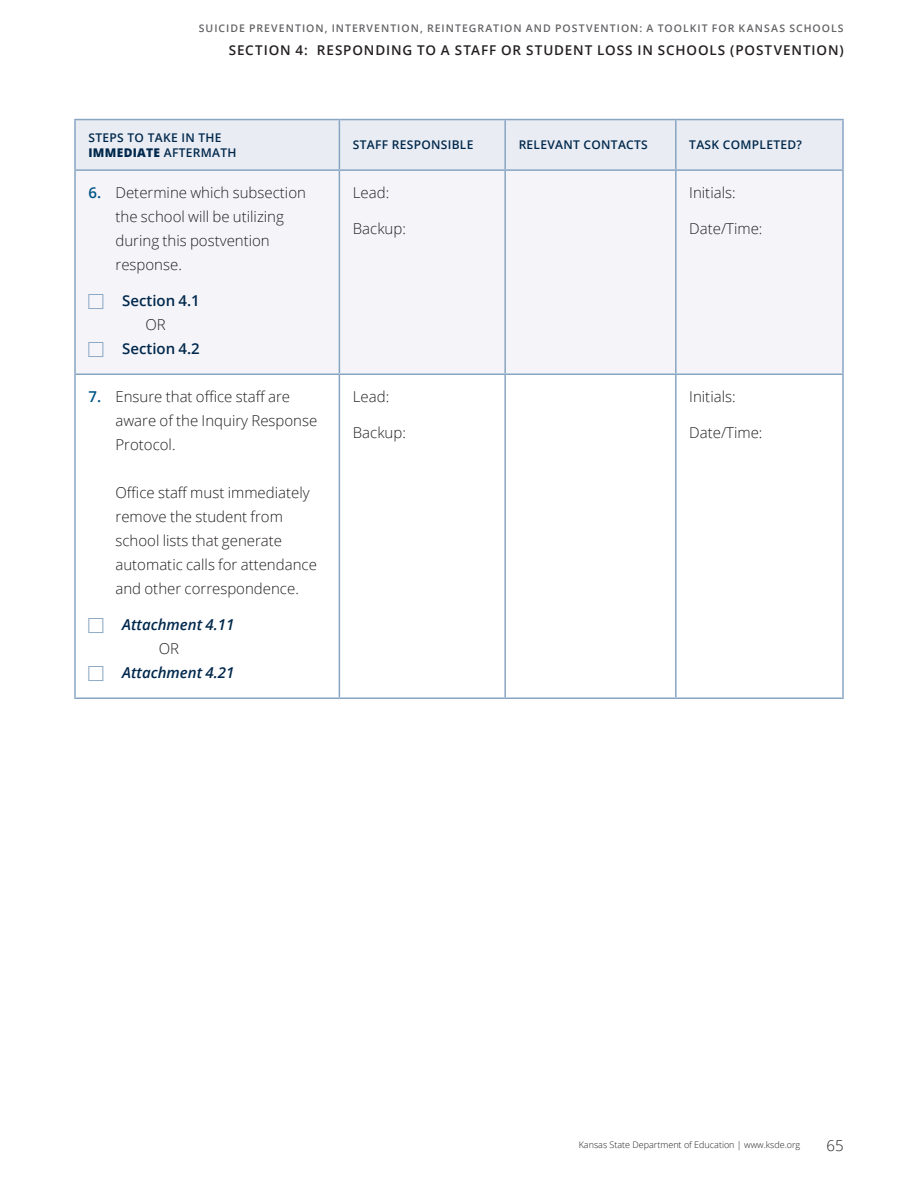
<style>
.page{position:relative;width:918px;height:1188px;background:#fff}
.page>*{position:absolute;margin:0;border:0;box-sizing:border-box;transform-origin:0 0}
.Body_text{font:300 15px/24px "Open Sans";color:#231f20}
.t1{font:italic 600 15px/24px "Open Sans";color:#00284c}
.t2{font:600 15px/24px "Open Sans";color:#00284c}
.t3{font:600 13.5px "Open Sans";letter-spacing:.065em;color:#231f20}
.t4{font:600 12px/14.4px "Open Sans";letter-spacing:.025em;color:#00284c}
.t5{font:600 10.5px "Open Sans";letter-spacing:.095em;color:#636366}
.t6{font:300 9px "Open Sans";color:#231f20}
.s1{font-weight:800}
.s2{font-weight:600;color:#005587}
.s3{font-weight:300;color:#231f20}
.s4{font-weight:300;font-style:normal;color:#231f20}
</style>
<div class="page">
<div style="left:76px;top:120px;width:766px;height:49px;background:#e9ecf3"></div>
<div style="left:76px;top:171px;width:766px;height:203px;background:#f5f5f9"></div>
<svg style="left:76px;top:375px;width:766px;height:323px"></svg>
<hr style="left:74px;top:119px;width:265px;height:1px;background:#87a5c2">
<hr style="left:74px;top:120px;width:2px;height:49px;background:#87a5c2">
<hr style="left:74px;top:169px;width:265px;height:2px;background:#87a5c2">
<hr style="left:74px;top:171px;width:2px;height:203px;background:#87a5c2">
<hr style="left:74px;top:374px;width:265px;height:1px;background:#87a5c2">
<hr style="left:74px;top:375px;width:2px;height:323px;background:#87a5c2">
<hr style="left:339px;top:119px;width:166px;height:1px;background:#87a5c2">
<hr style="left:339px;top:120px;width:1px;height:49px;background:#87a5c2">
<hr style="left:505px;top:119px;width:171px;height:1px;background:#87a5c2">
<hr style="left:504px;top:120px;width:2px;height:49px;background:#87a5c2">
<hr style="left:676px;top:119px;width:168px;height:1px;background:#87a5c2">
<hr style="left:675px;top:120px;width:2px;height:49px;background:#87a5c2">
<hr style="left:842px;top:120px;width:2px;height:49px;background:#87a5c2">
<hr style="left:339px;top:169px;width:166px;height:2px;background:#87a5c2">
<hr style="left:339px;top:171px;width:1px;height:203px;background:#87a5c2">
<hr style="left:505px;top:169px;width:171px;height:2px;background:#87a5c2">
<hr style="left:504px;top:171px;width:2px;height:203px;background:#87a5c2">
<hr style="left:676px;top:169px;width:168px;height:2px;background:#87a5c2">
<hr style="left:675px;top:171px;width:2px;height:203px;background:#87a5c2">
<hr style="left:842px;top:171px;width:2px;height:203px;background:#87a5c2">
<hr style="left:339px;top:374px;width:166px;height:1px;background:#87a5c2">
<hr style="left:339px;top:375px;width:1px;height:323px;background:#87a5c2">
<hr style="left:505px;top:374px;width:171px;height:1px;background:#87a5c2">
<hr style="left:504px;top:375px;width:2px;height:323px;background:#87a5c2">
<hr style="left:676px;top:374px;width:168px;height:1px;background:#87a5c2">
<hr style="left:675px;top:375px;width:2px;height:323px;background:#87a5c2">
<hr style="left:842px;top:375px;width:2px;height:323px;background:#87a5c2">
<hr style="left:74px;top:698px;width:265px;height:1px;background:#87a5c2">
<hr style="left:339px;top:698px;width:166px;height:1px;background:#87a5c2">
<hr style="left:505px;top:698px;width:171px;height:1px;background:#87a5c2">
<hr style="left:676px;top:698px;width:168px;height:1px;background:#87a5c2">
<svg style="left:88px;top:294px;width:16px;height:15px"></svg>
<svg style="left:88px;top:342px;width:16px;height:15px"></svg>
<svg style="left:88px;top:618px;width:16px;height:15px"></svg>
<svg style="left:88px;top:666px;width:16px;height:15px"></svg>
<p class="t5" style="left:199px;top:21px;width:646px">SUICIDE PREVENTION, INTERVENTION, REINTEGRATION AND POSTVENTION: A TOOLKIT FOR KANSAS SCHOOLS</p>
<p class="t3" style="left:229px;top:41px;width:109px">SECTION 4: RESPONDING</p>
<p class="t3" style="left:417px;top:41px;width:56px">TO A STAFF</p>
<p class="t3" style="left:501px;top:41px;width:45px">OR STUDENT</p>
<p class="t3" style="left:597px;top:41px;width:18px">LOSS</p>
<p class="t3" style="left:637px;top:41px;width:40px">IN SCHOOLS</p>
<p class="t3" style="left:730px;top:41px;width:25px">(POSTVENTION</p>
<p class="t3" style="left:839px;top:41px;width:6px">)</p>
<p class="t4" style="left:88px;top:130px;width:150px">STEPS TO TAKE IN THE<br><span class="s1">IMMEDIATE</span> AFTERMATH</p>
<p class="t4" style="left:353px;top:138px;width:122px">STAFF RESPONSIBLE</p>
<p class="t4" style="left:519px;top:138px;width:131px">RELEVANT CONTACTS</p>
<p class="t4" style="left:689px;top:138px;width:114px">TASK COMPLETED?</p>
<p class="Body_text" style="left:116px;top:180px;width:192px;text-indent:-27px"><span class="s2">6.</span> Determine which subsection the school will be utilizing during this postvention response.</p>
<p class="t2" style="left:145px;top:288px;width:56px;text-indent:-23px">SECTION 4.1<br><span class="s3">OR</span></p>
<p class="t2" style="left:122px;top:336px;width:79px">SECTION 4.2</p>
<p class="Body_text" style="left:353px;top:180px;width:38px">Lead:</p>
<p class="Body_text" style="left:353px;top:216px;width:55px">Backup:</p>
<p class="Body_text" style="left:689px;top:180px;width:48px">Initials:</p>
<p class="Body_text" style="left:689px;top:216px;width:75px">Date/Time:</p>
<p class="Body_text" style="left:116px;top:384px;width:203px;text-indent:-27px"><span class="s2">7.</span> Ensure that office staff are aware of the Inquiry Response<br>Protocol.</p>
<p class="Body_text" style="left:116px;top:480px;width:203px">Office staff must immediately remove the student from school lists that generate automatic calls for attendance and other correspondence.</p>
<p class="t1" style="left:159px;top:612px;width:77px;text-indent:-36px">Attachment 4.11<br><span class="s4">OR</span></p>
<p class="t1" style="left:122px;top:660px;width:114px">Attachment 4.21</p>
<p class="Body_text" style="left:353px;top:384px;width:38px">Lead:</p>
<p class="Body_text" style="left:353px;top:420px;width:55px">Backup:</p>
<p class="Body_text" style="left:689px;top:384px;width:48px">Initials:</p>
<p class="Body_text" style="left:689px;top:420px;width:75px">Date/Time:</p>
<p class="t6" style="left:579px;top:1139px;width:223px">Kansas State Department of Education | www.ksde.org</p>
<p class="Body_text" style="left:827px;top:1133px;width:19px">65</p>
</div>
